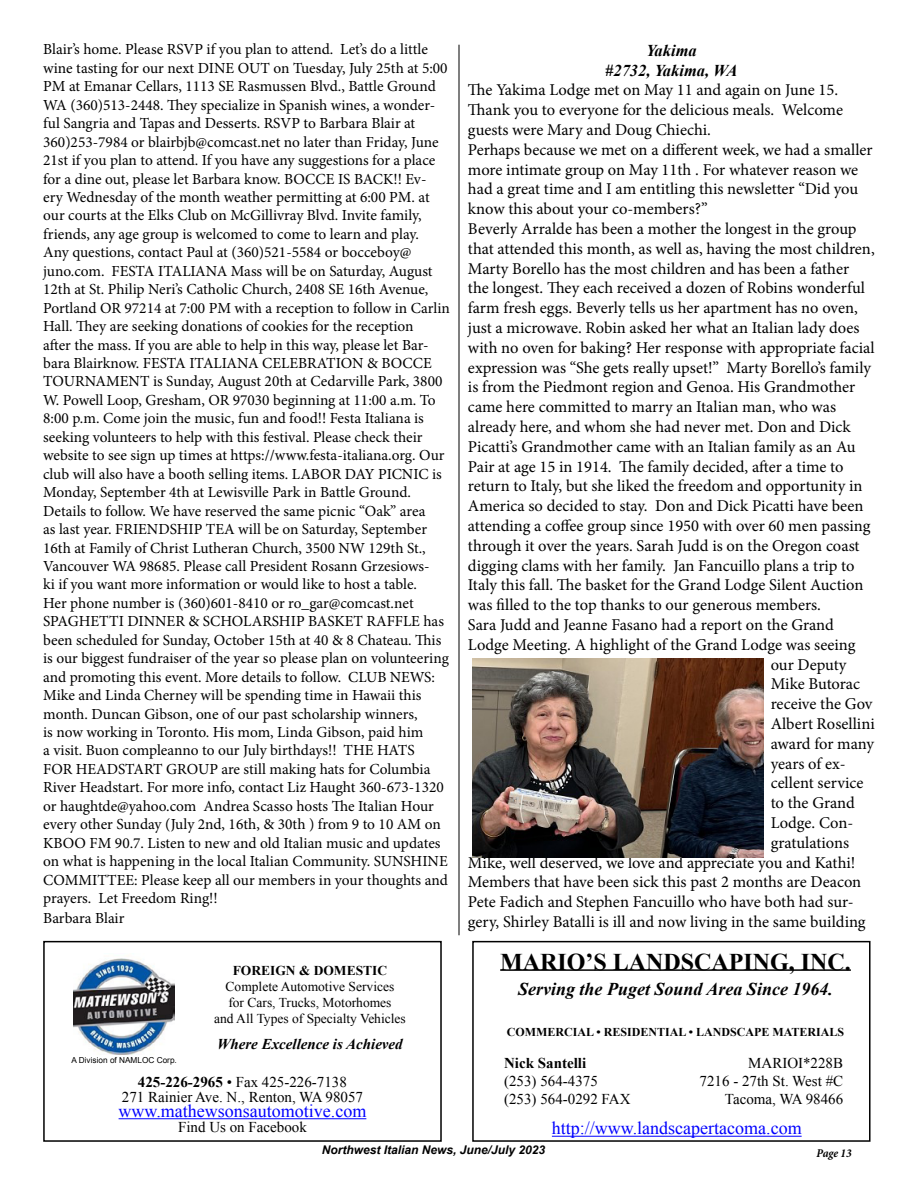
<style>
.page{position:relative;width:918px;height:1188px;background:#fff}
.page>*{position:absolute;margin:0;border:0;box-sizing:border-box;transform-origin:0 0}
.t1{font:700 24px "Times New Roman";color:#000}
.t2{font:18px "Times New Roman";color:#00f}
.t3{font:italic 700 18px "Times New Roman";color:#000}
.t4{font:16.5px "Minion Pro";letter-spacing:-.005em;color:#000}
.t5{font:italic 700 16.5px/19.8px "Times New Roman";color:#000;text-align:center}
.t6{font:15.3px/18.5px "Minion Pro";color:#000}
.t7{font:15px/15px "Times New Roman";color:#000;text-align:center}
.t8{font:italic 700 15px "Times New Roman";color:#000}
.t9{font:700 15px "Times New Roman";color:#000}
.t10{font:13.5px/16.2px "Times New Roman";color:#000;text-align:center}
.t11{font:700 13.5px "Times New Roman";color:#000}
.t12{font:700 12px "Times New Roman";color:#000}
.t13{font:italic 700 12px "Arial";color:#000}
.t14{font:italic 700 condensed 12px "Minion Pro";letter-spacing:-.005em;color:#000}
.t15{font:8.25px "Arial";color:#000}
.s1{font-weight:700}
</style>
<div class="page">
<hr style="left:119px;top:1118px;width:247px;height:1px;background:#00f">
<div style="left:43px;top:941px;width:399px;height:201px;border:2px solid #000"></div>
<img style="left:73px;top:958px;width:102px;height:97px">
<hr style="left:552px;top:1136px;width:250px;height:1px;background:#00f">
<div style="left:472px;top:941px;width:399px;height:201px;border:2px solid #000"></div>
<hr style="left:500px;top:969px;width:351px;height:2px;background:#000">
<hr style="left:459px;top:45px;width:1px;height:890px;background:#000">
<img style="left:472px;top:659px;width:292px;height:198px">
<p class="t6" style="left:43px;top:40px;width:408px">Blair’s home. Please RSVP if you plan to attend. Let’s do a little wine tasting for our next DINE OUT on Tuesday, July 25th at 5:00<br>PM at Emanar Cellars, 1113 SE Rasmussen Blvd., Battle Ground WA (360)513-2448. They specialize in Spanish wines, a wonder&shy;ful Sangria and Tapas and Desserts. RSVP to Barbara Blair at 360)253-7984 or blairbjb@comcast.net no later than Friday, June 21st if you plan to attend. If you have any suggestions for a place for a dine out, please let Barbara know. BOCCE IS BACK!! Ev&shy;ery Wednesday of the month weather permitting at 6:00 PM. at our courts at the Elks Club on McGillivray Blvd. Invite family, friends, any age group is welcomed to come to learn and play.<br>Any questions, contact Paul at (360)521-5584 or bocceboy@ juno.com. FESTA ITALIANA Mass will be on Saturday, August 12th at St. Philip Neri’s Catholic Church, 2408 SE 16th Avenue, Portland OR 97214 at 7:00 PM with a reception to follow in Carlin Hall. They are seeking donations of cookies for the reception<br>after the mass. If you are able to help in this way, please let Bar&shy;bara Blairknow. FESTA ITALIANA CELEBRATION &amp; BOCCE TOURNAMENT is Sunday, August 20th at Cedarville Park, 3800<br>W. Powell Loop, Gresham, OR 97030 beginning at 11:00 a.m. To 8:00 p.m. Come join the music, fun and food!! Festa Italiana is seeking volunteers to help with this festival. Please check their website to see sign up times at https://www.festa-italiana.org. Our club will also have a booth selling items. LABOR DAY PICNIC is Monday, September 4th at Lewisville Park in Battle Ground.<br>Details to follow. We have reserved the same picnic “Oak” area<br>as last year. FRIENDSHIP TEA will be on Saturday, September 16th at Family of Christ Lutheran Church, 3500 NW 129th St., Vancouver WA 98685. Please call President Rosann Grzesiows-<br>ki if you want more information or would like to host a table.<br>Her phone number is (360)601-8410 or ro_gar@comcast.net SPAGHETTI DINNER &amp; SCHOLARSHIP BASKET RAFFLE has been scheduled for Sunday, October 15th at 40 &amp; 8 Chateau. This is our biggest fundraiser of the year so please plan on volunteering and promoting this event. More details to follow. CLUB NEWS:<br>Mike and Linda Cherney will be spending time in Hawaii this month. Duncan Gibson, one of our past scholarship winners,<br>is now working in Toronto. His mom, Linda Gibson, paid him<br>a visit. Buon compleanno to our July birthdays!! THE HATS<br>FOR HEADSTART GROUP are still making hats for Columbia River Headstart. For more info, contact Liz Haught 360-673-1320 or haughtde@yahoo.com Andrea Scasso hosts The Italian Hour every other Sunday (July 2nd, 16th, &amp; 30th ) from 9 to 10 AM on KBOO FM 90.7. Listen to new and old Italian music and updates on what is happening in the local Italian Community. SUNSHINE COMMITTEE: Please keep all our members in your thoughts and prayers. Let Freedom Ring!!<br>Barbara Blair</p>
<p class="t5" style="left:605px;top:40px;width:134px">Yakima<br>#2732, Yakima, WA</p>
<p class="t4" style="left:468px;top:79px;width:372px">The Yakima Lodge met on May 11 and again on June 15.</p>
<p class="t4" style="left:468px;top:99px;width:377px">Thank you to everyone for the delicious meals. Welcome</p>
<p class="t4" style="left:468px;top:119px;width:244px">guests were Mary and Doug Chiechi.</p>
<p class="t4" style="left:468px;top:139px;width:406px">Perhaps because we met on a different week, we had a smaller</p>
<p class="t4" style="left:468px;top:158px;width:392px">more intimate group on May 11th . For whatever reason we</p>
<p class="t4" style="left:468px;top:178px;width:392px">had a great time and I am entitling this newsletter “Did you</p>
<p class="t4" style="left:468px;top:198px;width:241px">know this about your co-members?”</p>
<p class="t4" style="left:468px;top:218px;width:390px">Beverly Arralde has been a mother the longest in the group</p>
<p class="t4" style="left:468px;top:238px;width:408px">that attended this month, as well as, having the most children,</p>
<p class="t4" style="left:468px;top:257px;width:383px">Marty Borello has the most children and has been a father</p>
<p class="t4" style="left:468px;top:277px;width:399px">the longest. They each received a dozen of Robins wonderful</p>
<p class="t4" style="left:468px;top:297px;width:391px">farm fresh eggs. Beverly tells us her apartment has no oven,</p>
<p class="t4" style="left:468px;top:317px;width:393px">just a microwave. Robin asked her what an Italian lady does</p>
<p class="t4" style="left:468px;top:337px;width:408px">with no oven for baking? Her response with appropriate facial</p>
<p class="t4" style="left:468px;top:356px;width:405px">expression was “She gets really upset!” Marty Borello’s family</p>
<p class="t4" style="left:468px;top:376px;width:389px">is from the Piedmont region and Genoa. His Grandmother</p>
<p class="t4" style="left:468px;top:396px;width:370px">came here committed to marry an Italian man, who was</p>
<p class="t4" style="left:468px;top:416px;width:384px">already here, and whom she had never met. Don and Dick</p>
<p class="t4" style="left:468px;top:436px;width:389px">Picatti’s Grandmother came with an Italian family as an Au</p>
<p class="t4" style="left:468px;top:455px;width:377px">Pair at age 15 in 1914. The family decided, after a time to</p>
<p class="t4" style="left:468px;top:475px;width:396px">return to Italy, but she liked the freedom and opportunity in</p>
<p class="t4" style="left:468px;top:495px;width:397px">America so decided to stay. Don and Dick Picatti have been</p>
<p class="t4" style="left:468px;top:515px;width:404px">attending a coffee group since 1950 with over 60 men passing</p>
<p class="t4" style="left:468px;top:535px;width:393px">through it over the years. Sarah Judd is on the Oregon coast</p>
<p class="t4" style="left:468px;top:554px;width:388px">digging clams with her family. Jan Fancuillo plans a trip to</p>
<p class="t4" style="left:468px;top:574px;width:397px">Italy this fall. The basket for the Grand Lodge Silent Auction</p>
<p class="t4" style="left:468px;top:594px;width:354px">was filled to the top thanks to our generous members.</p>
<p class="t4" style="left:468px;top:614px;width:367px">Sara Judd and Jeanne Fasano had a report on the Grand</p>
<p class="t4" style="left:468px;top:634px;width:389px">Lodge Meeting. A highlight of the Grand Lodge was seeing</p>
<p class="t4" style="left:771px;top:653px;width:77px">our Deputy</p>
<p class="t4" style="left:771px;top:673px;width:91px">Mike Butorac</p>
<p class="t4" style="left:771px;top:693px;width:103px">receive the Gov</p>
<p class="t4" style="left:771px;top:713px;width:106px">Albert Rosellini</p>
<p class="t4" style="left:771px;top:733px;width:105px">award for many</p>
<p class="t4" style="left:771px;top:752px;width:76px">years of ex-</p>
<p class="t4" style="left:771px;top:772px;width:94px">cellent service</p>
<p class="t4" style="left:771px;top:792px;width:86px">to the Grand</p>
<p class="t4" style="left:771px;top:812px;width:84px">Lodge. Con-</p>
<p class="t4" style="left:771px;top:832px;width:80px">gratulations</p>
<p class="t4" style="left:468px;top:851px;width:389px">Mike, well deserved, we love and appreciate you and Kathi!</p>
<p class="t4" style="left:468px;top:871px;width:395px">Members that have been sick this past 2 months are Deacon</p>
<p class="t4" style="left:468px;top:891px;width:387px">Pete Fadich and Stephen Fancuillo who have both had sur-</p>
<p class="t4" style="left:468px;top:911px;width:399px">gery, Shirley Batalli is ill and now living in the same building</p>
<h1 class="t1" style="left:500px;top:945px;width:352px">MARIO’S LANDSCAPING, INC.</h1>
<p class="t3" style="left:518px;top:976px;width:316px">Serving the Puget Sound Area Since 1964.</p>
<p class="t12" style="left:507px;top:1024px;width:339px">COMMERCIAL • RESIDENTIAL • LANDSCAPE MATERIALS</p>
<p class="t9" style="left:504px;top:1053px;width:84px">Nick Santelli</p>
<p class="t7" style="left:748px;top:1055px;width:96px">MARIOI*228B</p>
<p class="t7" style="left:504px;top:1073px;width:95px">(253) 564-4375</p>
<p class="t7" style="left:700px;top:1073px;width:145px">7216 - 27th St. West #C</p>
<p class="t7" style="left:504px;top:1091px;width:128px">(253) 564-0292 FAX</p>
<p class="t7" style="left:725px;top:1091px;width:120px">Tacoma, WA 98466</p>
<p class="t11" style="left:233px;top:961px;width:156px">FOREIGN &amp; DOMESTIC</p>
<p class="t10" style="left:214px;top:978px;width:193px">Complete Automotive Services<br>for Cars, Trucks, Motorhomes<br>and All Types of Specialty Vehicles</p>
<p class="t8" style="left:217px;top:1033px;width:187px">Where Excellence is Achieved</p>
<p class="t15" style="left:71px;top:1055px;width:107px">A Division of NAMLOC Corp.</p>
<p class="t7" style="left:122px;top:1074px;width:243px"><span class="s1">425-226-2965</span> • Fax 425-226-7138<br>271 Rainier Ave. N., Renton, WA 98057</p>
<p class="t2" style="left:119px;top:1099px;width:249px">www.mathewsonsautomotive.com</p>
<p class="t7" style="left:178px;top:1119px;width:130px">Find Us on Facebook</p>
<p class="t2" style="left:552px;top:1116px;width:251px">http://www.landscapertacoma.com</p>
<p class="t13" style="left:322px;top:1142px;width:225px">Northwest Italian News, June/July 2023</p>
<p class="t14" style="left:816px;top:1145px;width:37px">Page 13</p>
</div>
